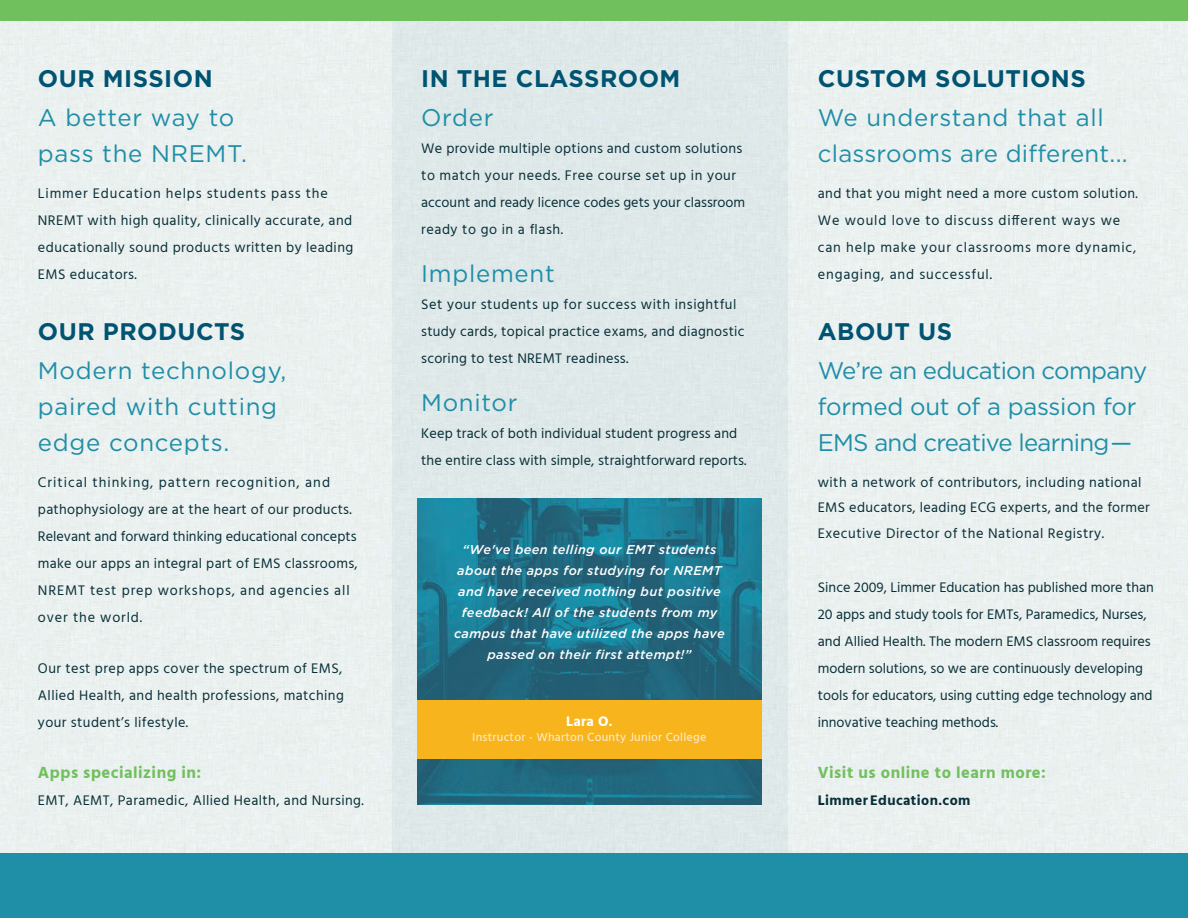
<style>
.page{position:relative;width:1188px;height:918px;background:#fff}
.page>*{position:absolute;margin:0;border:0;box-sizing:border-box;transform-origin:0 0}
.t1{font:24px/36px "Gotham HTF";letter-spacing:.015em;color:#1f8ea7}
.t2{font:24px/36px "Gotham HTF";letter-spacing:-.03em;color:#1f8ea7}
.t3{font:700 24px "Gotham HTF";letter-spacing:.02em;color:#005472}
.t4{font:700 16.5px "Hind";letter-spacing:.03em;color:#71c05e}
.t5{font:14.25px/27px "Hind";letter-spacing:.02em;color:#082f38}
.t6{font:14.25px/27px "Hind";color:#082f38}
.t7{font:14.25px/27px "Hind";letter-spacing:.06em;color:#082f38}
.t8{font:700 14.25px "Hind";letter-spacing:.03em;color:#082f38}
.t9{font:700 14.25px "Hind";color:#fff}
.t10{font:italic 500 12.75px/21px "Gotham HTF";letter-spacing:.03em;color:#fff;text-align:center}
.t11{font:500 12px "Hind";letter-spacing:.02em;color:rgb(255 255 255/.7)}
</style>
<div class="page">
<div style="left:0;top:20px;width:1188px;height:834px;background:#ebf1f0"></div>
<div style="left:392px;top:0;width:395px;height:918px;background:#dfe9ea"></div>
<div style="left:0;top:0;width:1188px;height:20px;background:#71c05e"></div>
<div style="left:0;top:854px;width:1188px;height:64px;background:#1f8ea7"></div>
<svg style="left:417px;top:498px;width:345px;height:307px;background:#206f85"></svg>
<div style="left:417px;top:700px;width:345px;height:58px;background:#f7b41c"></div>
<h1 class="t3" style="left:38px;top:65px;width:176px">OUR MISSION</h1>
<h1 class="t1" style="left:38px;top:102px;width:210px">A better way to pass the NREMT.</h1>
<p class="t5" style="left:38px;top:181px;width:317px">Limmer Education helps students pass the NREMT with high quality, clinically accurate, and educationally sound products written by leading EMS educators.</p>
<h1 class="t3" style="left:38px;top:317px;width:209px">OUR PRODUCTS</h1>
<h1 class="t1" style="left:38px;top:354px;width:250px">Modern technology, paired with cutting edge concepts.</h1>
<p class="t5" style="left:38px;top:470px;width:321px">Critical thinking, pattern recognition, and pathophysiology are at the heart of our products.<br>Relevant and forward thinking educational concepts make our apps an integral part of EMS classrooms, NREMT test prep workshops, and agencies all over the world.</p>
<p class="t5" style="left:38px;top:656px;width:307px;text-align:justify">Our test prep apps cover the spectrum of EMS, Allied Health, and health professions, matching your student’s lifestyle.</p>
<p class="t4" style="left:38px;top:766px;width:165px">Apps specializing in:</p>
<p class="t5" style="left:38px;top:788px;width:327px">EMT, AEMT, Paramedic, Allied Health, and Nursing.</p>
<h1 class="t3" style="left:421px;top:65px;width:261px">IN THE CLASSROOM</h1>
<h1 class="t1" style="left:421px;top:102px;width:74px">Order</h1>
<p class="t5" style="left:421px;top:136px;width:326px">We provide multiple options and custom solutions to match your needs. Free course set up in your account and ready licence codes gets your classroom ready to go in a f lash.</p>
<h1 class="t1" style="left:421px;top:258px;width:135px">Implement</h1>
<p class="t5" style="left:421px;top:292px;width:325px">Set your students up for success with insightful study cards, topical practice exams, and diagnostic scoring to test NREMT readiness.</p>
<h1 class="t1" style="left:421px;top:387px;width:98px">Monitor</h1>
<p class="t5" style="left:421px;top:421px;width:327px">Keep track of both individual student progress and the entire class with simple, straightforward reports.</p>
<p class="t10" style="left:454px;top:540px;width:272px">“We've been telling our EMT students about the apps for studying for NREMT and have received nothing but positive feedback! All of the students from my campus that have utilized the apps have passed on their first attempt!”</p>
<p class="t9" style="left:566px;top:716px;width:48px">Lara O.</p>
<p class="t11" style="left:472px;top:732px;width:236px">Instructor - Wharton County Junior College</p>
<h1 class="t3" style="left:818px;top:65px;width:269px">CUSTOM SOLUTIONS</h1>
<h1 class="t1" style="left:818px;top:102px;width:311px">We understand that all classrooms are different...</h1>
<p class="t7" style="left:818px;top:181px;width:322px">and that you might need a more custom solution.<br>We would love to discuss different ways we can help make your classrooms more dynamic, engaging, and successful.</p>
<h1 class="t3" style="left:818px;top:317px;width:136px">ABOUT US</h1>
<h1 class="t2" style="left:818px;top:354px;width:331px">We’re an education company formed out of a passion for<br>EMS and creative learning—</h1>
<p class="t5" style="left:818px;top:470px;width:334px;line-height:25.5px">with a network of contributors, including national<br>EMS educators, leading ECG experts, and the former<br>Executive Director of the National Registry.</p>
<p class="t6" style="left:818px;top:574px;width:337px">Since 2009, Limmer Education has published more than 20 apps and study tools for EMTs, Paramedics, Nurses, and Allied Health. The modern EMS classroom requires modern solutions, so we are continuously developing tools for educators, using cutting edge technology and innovative teaching methods.</p>
<p class="t4" style="left:818px;top:766px;width:230px">Visit us online to learn more:</p>
<p class="t8" style="left:818px;top:794px;width:154px">LimmerEducation.com</p>
</div>
